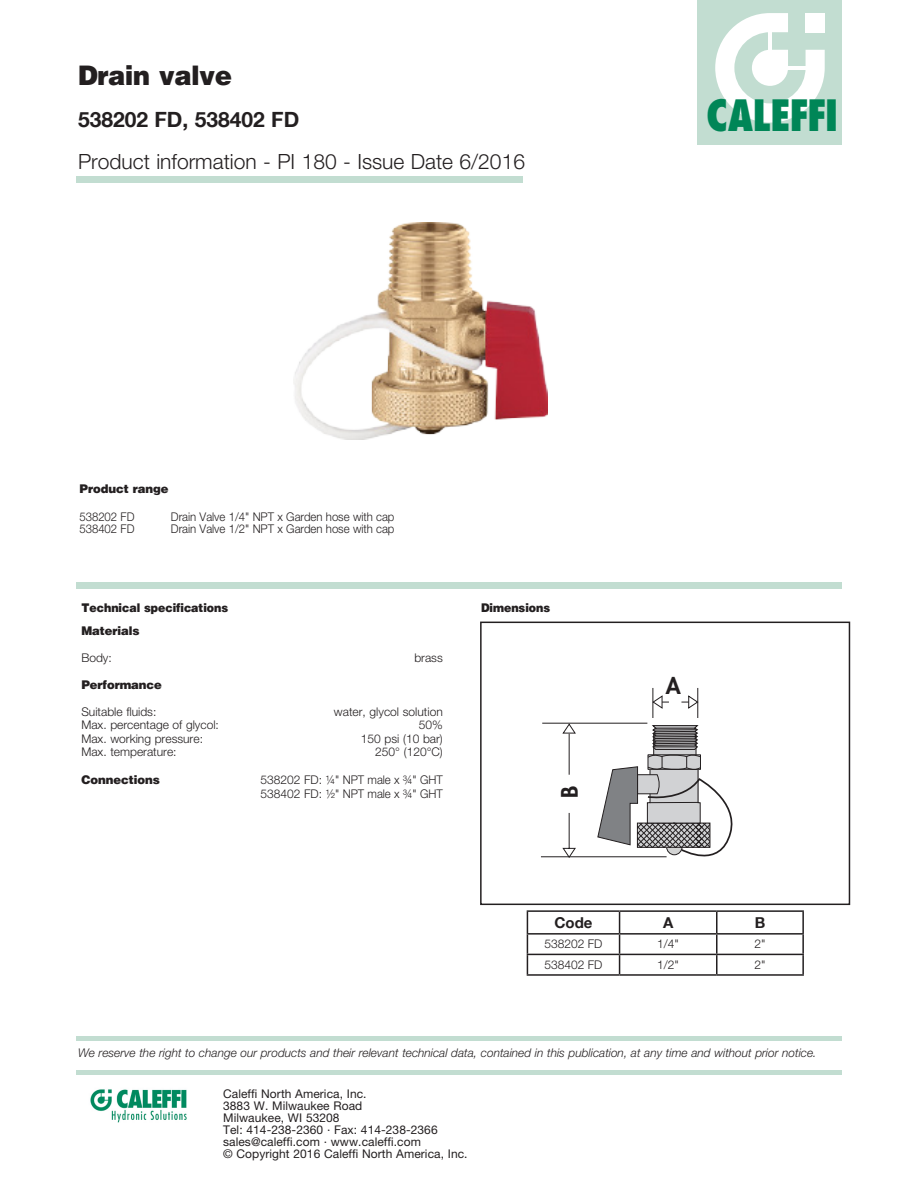
<style>
.page{position:relative;width:918px;height:1188px;background:#fff}
.page>*{position:absolute;margin:0;border:0;box-sizing:border-box;transform-origin:0 0}
.Normale{font:800 condensed 42px "Futura";letter-spacing:-.03em;color:#008657}
.Normale-2{font:900 27px "Helvetica";color:#231f20}
.t1{font:800 22.2px "Futura";color:#231f20}
.Normale-3{font:300 21px "Helvetica Neue LT Std";color:#231f20}
.Normale-4{font:700 21px "Helvetica Neue LT Com";color:#231f20}
.t2{font:700 15px "Helvetica Neue LT Com";color:#231f20}
.Normale-5{font:300 12px "Helvetica Neue LT Std";color:#231f20}
.Normale-6{font:12px "Helvetica Neue LT Std";letter-spacing:.005em;color:#231f20}
.Normale-7{font:italic 300 12px "Helvetica Neue LT Std";color:#231f20}
.Normale-8{font:300 12px "Helvetica Neue LT Std";color:#231f20;scale:.95 1}
.Normale-9{font:900 12px "Helvetica";color:#231f20}
.Normale-10{font:900 12px "Helvetica";color:#231f20;scale:.95 1}
</style>
<div class="page">
<div style="left:77px;top:583px;width:765px;height:6px;background:#c2ddd1"></div>
<div style="left:697px;top:0;width:145px;height:145px;background:#c2ddd1"></div>
<svg style="left:715px;top:13px;width:110px;height:110px"></svg>
<hr style="left:768px;top:32px;width:4px;height:18px;background:#fff">
<hr style="left:788px;top:66px;width:18px;height:4px;background:#fff">
<div style="left:77px;top:176px;width:446px;height:7px;background:#c2ddd1"></div>
<hr style="left:77px;top:1036px;width:765px;height:4px;background:#c2ddd1">
<img style="left:90px;top:1089px;width:97px;height:34px">
<hr style="left:77px;top:1070px;width:765px;height:4px;background:#c2ddd1">
<svg style="left:597px;top:725px;width:136px;height:132px"></svg>
<hr style="left:656px;top:745px;width:39px;height:1px;background:#231f20">
<hr style="left:653px;top:743px;width:44px;height:1px;background:#231f20">
<hr style="left:656px;top:741px;width:39px;height:1px;background:#231f20">
<hr style="left:653px;top:740px;width:44px;height:1px;background:#231f20">
<hr style="left:656px;top:738px;width:39px;height:1px;background:#231f20">
<hr style="left:653px;top:736px;width:44px;height:1px;background:#231f20">
<hr style="left:656px;top:735px;width:39px;height:1px;background:#231f20">
<hr style="left:653px;top:733px;width:44px;height:1px;background:#231f20">
<hr style="left:656px;top:731px;width:39px;height:1px;background:#231f20">
<hr style="left:653px;top:729px;width:44px;height:1px;background:#231f20">
<hr style="left:653px;top:746px;width:44px;height:1px;background:#231f20">
<hr style="left:542px;top:723px;width:105px;height:1px;background:#231f20">
<hr style="left:541px;top:857px;width:126px;height:1px;background:#231f20">
<svg style="left:563px;top:724px;width:13px;height:134px"></svg>
<hr style="left:569px;top:734px;width:1px;height:41px;background:#231f20">
<hr style="left:698px;top:688px;width:1px;height:30px;background:#231f20">
<hr style="left:653px;top:688px;width:1px;height:30px;background:#231f20">
<svg style="left:653px;top:695px;width:16px;height:14px"></svg>
<svg style="left:681px;top:695px;width:17px;height:14px"></svg>
<div style="left:480px;top:622px;width:370px;height:283px;border:2px solid #231f20"></div>
<hr style="left:527px;top:910px;width:93px;height:2px;background:#231f20">
<hr style="left:620px;top:910px;width:97px;height:2px;background:#231f20">
<hr style="left:717px;top:910px;width:87px;height:2px;background:#231f20">
<hr style="left:716px;top:912px;width:2px;height:21px;background:#231f20">
<hr style="left:802px;top:912px;width:2px;height:21px;background:#231f20">
<hr style="left:527px;top:933px;width:93px;height:2px;background:#231f20">
<hr style="left:620px;top:933px;width:97px;height:2px;background:#231f20">
<hr style="left:717px;top:933px;width:87px;height:2px;background:#231f20">
<hr style="left:527px;top:954px;width:93px;height:1px;background:#231f20">
<svg style="left:527px;top:912px;width:1px;height:62px"></svg>
<hr style="left:620px;top:954px;width:97px;height:1px;background:#231f20">
<svg style="left:619px;top:912px;width:1px;height:62px"></svg>
<hr style="left:717px;top:954px;width:87px;height:1px;background:#231f20">
<svg style="left:716px;top:935px;width:2px;height:39px"></svg>
<svg style="left:802px;top:935px;width:2px;height:39px"></svg>
<hr style="left:527px;top:974px;width:93px;height:2px;background:#231f20">
<hr style="left:620px;top:974px;width:97px;height:2px;background:#231f20">
<hr style="left:717px;top:974px;width:87px;height:2px;background:#231f20">
<img style="left:293px;top:222px;width:254px;height:218px">
<p class="Normale-2" style="left:78px;top:58px;width:155px">Drain valve</p>
<p class="Normale-4" style="left:78px;top:106px;width:223px">538202 FD, 538402 FD</p>
<p class="Normale-3" style="left:78px;top:149px;width:448px">Product information - PI 180 - Issue Date 6/2016</p>
<p class="Normale" style="left:706px;top:89px;width:134px">CALEFFI</p>
<p class="Normale-9" style="left:80px;top:481px;width:91px">Product range</p>
<p class="Normale-8" style="left:80px;top:509px;width:59px">538202 FD</p>
<p class="Normale-8" style="left:171px;top:509px;width:237px">Drain Valve 1/4" NPT x Garden hose with cap</p>
<p class="Normale-8" style="left:80px;top:522px;width:59px">538402 FD</p>
<p class="Normale-8" style="left:171px;top:522px;width:237px">Drain Valve 1/2" NPT x Garden hose with cap</p>
<p class="Normale-10" style="left:81px;top:600px;width:156px">Technical specifications</p>
<p class="Normale-10" style="left:481px;top:600px;width:74px">Dimensions</p>
<p class="Normale-9" style="left:81px;top:623px;width:60px">Materials</p>
<p class="Normale-5" style="left:81px;top:650px;width:32px">Body:</p>
<p class="Normale-5" style="left:414px;top:650px;width:30px">brass</p>
<p class="Normale-9" style="left:81px;top:677px;width:82px">Performance</p>
<p class="Normale-5" style="left:81px;top:704px;width:76px">Suitable fluids:</p>
<p class="Normale-5" style="left:334px;top:704px;width:110px">water, glycol solution</p>
<p class="Normale-5" style="left:81px;top:718px;width:139px">Max. percentage of glycol:</p>
<p class="Normale-5" style="left:419px;top:718px;width:26px">50%</p>
<p class="Normale-5" style="left:81px;top:731px;width:123px">Max. working pressure:</p>
<p class="Normale-5" style="left:361px;top:731px;width:83px">150 psi (10 bar)</p>
<p class="Normale-5" style="left:81px;top:745px;width:97px">Max. temperature:</p>
<p class="Normale-5" style="left:375px;top:745px;width:69px">250° (120°C)</p>
<p class="Normale-9" style="left:81px;top:772px;width:80px">Connections</p>
<p class="Normale-5" style="left:260px;top:772px;width:184px">538202 FD: ¼" NPT male x ¾" GHT</p>
<p class="Normale-5" style="left:260px;top:787px;width:184px">538402 FD: ½" NPT male x ¾" GHT</p>
<p class="t1" style="left:556px;top:798px;width:14px;rotate:-90deg">B</p>
<p class="t1" style="left:666px;top:671px;width:16px">A</p>
<p class="t2" style="left:554px;top:913px;width:40px">Code</p>
<p class="t2" style="left:663px;top:913px;width:12px">A</p>
<p class="t2" style="left:755px;top:913px;width:12px">B</p>
<p class="Normale-5" style="left:544px;top:937px;width:60px">538202 FD</p>
<p class="Normale-5" style="left:657px;top:937px;width:23px">1/4"</p>
<p class="Normale-5" style="left:754px;top:937px;width:13px">2"</p>
<p class="Normale-5" style="left:544px;top:957px;width:60px">538402 FD</p>
<p class="Normale-5" style="left:657px;top:957px;width:23px">1/2"</p>
<p class="Normale-5" style="left:754px;top:957px;width:13px">2"</p>
<p class="Normale-7" style="left:78px;top:1046px;width:740px">We reserve the right to change our products and their relevant technical data, contained in this publication, at any time and without prior notice.</p>
<p class="Normale-6" style="left:223px;top:1087px;width:145px">Caleffi North America, Inc.</p>
<p class="Normale-6" style="left:223px;top:1099px;width:141px">3883 W. Milwaukee Road</p>
<p class="Normale-6" style="left:223px;top:1111px;width:118px">Milwaukee, WI 53208</p>
<p class="Normale-6" style="left:223px;top:1123px;width:216px">Tel: 414-238-2360 · Fax: 414-238-2366</p>
<p class="Normale-6" style="left:223px;top:1135px;width:199px">sales@caleffi.com · www.caleffi.com</p>
<p class="Normale-6" style="left:223px;top:1147px;width:246px">© Copyright 2016 Caleffi North America, Inc.</p>
</div>
